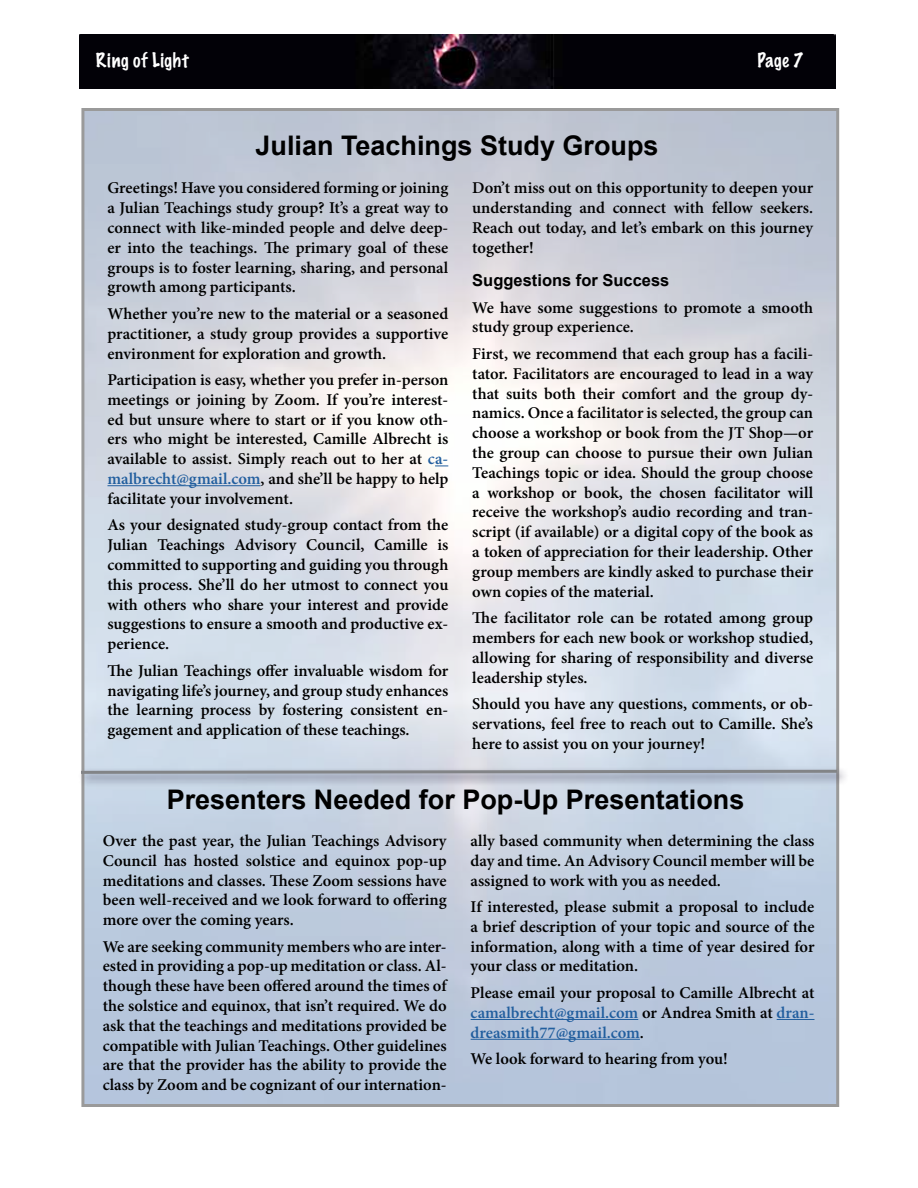
<style>
.page{position:relative;width:918px;height:1188px;background:#fff}
.page>*{position:absolute;margin:0;border:0;box-sizing:border-box;transform-origin:0 0}
.t1{font:700 27px "Arial";color:#000}
.t2{font:100 18px "Marker Felt";letter-spacing:.03em;color:#fff}
.t3{font:600 16.5px/19.8px "Minion Pro";color:#000;text-align:justify}
.t4{font:700 16.5px "Arial";color:#000}
.s1{color:#215e9e}
</style>
<div class="page">
<img style="left:80px;top:35px;width:756px;height:54px">
<hr style="left:471px;top:1019px;width:167px;height:1px;background:#215e9e">
<hr style="left:777px;top:1019px;width:37px;height:1px;background:#215e9e">
<hr style="left:471px;top:1039px;width:169px;height:1px;background:#215e9e">
<svg style="left:435px;top:466px;width:13px;height:1px"></svg>
<hr style="left:107px;top:485px;width:154px;height:1px;background:#215e9e">
<div style="left:78px;top:766px;width:772px;height:21px;background:#403b56;opacity:.75"></div>
<svg style="left:78px;top:768px;width:762px;height:7px"></svg>
<p class="t2" style="left:96px;top:46px;width:94px">Ring of Light</p>
<p class="t2" style="left:757px;top:46px;width:48px">Page 7</p>
<h1 class="t1" style="left:256px;top:127px;width:405px">Julian Teachings Study Groups</h1>
<p class="t3" style="left:107px;top:178px;width:342px">Greetings! Have you considered forming or joining a Julian Teachings study group? It’s a great way to connect with like-minded people and delve deep&shy;er into the teachings. The primary goal of these groups is to foster learning, sharing, and personal growth among participants.</p>
<p class="t3" style="left:107px;top:304px;width:342px">Whether you’re new to the material or a seasoned practitioner, a study group provides a supportive environment for exploration and growth.</p>
<p class="t3" style="left:107px;top:370px;width:342px">Participation is easy, whether you prefer in-person meetings or joining by Zoom. If you’re interest&shy;ed but unsure where to start or if you know oth&shy;ers who might be interested, Camille Albrecht is available to assist. Simply reach out to her at <span class="s1">ca&shy;malbrecht@gmail.com</span>, and she’ll be happy to help facilitate your involvement.</p>
<p class="t3" style="left:107px;top:515px;width:342px">As your designated study-group contact from the Julian Teachings Advisory Council, Camille is committed to supporting and guiding you through this process. She’ll do her utmost to connect you with others who share your interest and provide suggestions to ensure a smooth and productive ex&shy;perience.</p>
<p class="t3" style="left:107px;top:660px;width:342px">The Julian Teachings offer invaluable wisdom for navigating life’s journey, and group study enhances the learning process by fostering consistent en&shy;gagement and application of these teachings.</p>
<p class="t3" style="left:472px;top:178px;width:342px">Don’t miss out on this opportunity to deepen your understanding and connect with fellow seekers.<br>Reach out today, and let’s embark on this journey together!</p>
<p class="t4" style="left:472px;top:269px;width:199px">Suggestions for Success</p>
<p class="t3" style="left:472px;top:297px;width:342px">We have some suggestions to promote a smooth study group experience.</p>
<p class="t3" style="left:472px;top:344px;width:342px">First, we recommend that each group has a facili&shy;tator. Facilitators are encouraged to lead in a way that suits both their comfort and the group dy&shy;namics. Once a facilitator is selected, the group can choose a workshop or book from the JT Shop—or the group can choose to pursue their own Julian Teachings topic or idea. Should the group choose a workshop or book, the chosen facilitator will receive the workshop’s audio recording and tran&shy;script (if available) or a digital copy of the book as a token of appreciation for their leadership. Other group members are kindly asked to purchase their own copies of the material.</p>
<p class="t3" style="left:472px;top:608px;width:342px">The facilitator role can be rotated among group members for each new book or workshop studied, allowing for sharing of responsibility and diverse leadership styles.</p>
<p class="t3" style="left:472px;top:694px;width:342px">Should you have any questions, comments, or ob&shy;servations, feel free to reach out to Camille. She’s here to assist you on your journey!</p>
<h1 class="t1" style="left:167px;top:782px;width:579px">Presenters Needed for Pop-Up Presentations</h1>
<p class="t3" style="left:103px;top:831px;width:345px">Over the past year, the Julian Teachings Advisory Council has hosted solstice and equinox pop-up meditations and classes. These Zoom sessions have been well-received and we look forward to offering more over the coming years.</p>
<p class="t3" style="left:103px;top:936px;width:345px">We are seeking community members who are inter&shy;ested in providing a pop-up meditation or class. Al&shy;though these have been offered around the times of the solstice and equinox, that isn’t required. We do ask that the teachings and meditations provided be compatible with Julian Teachings. Other guidelines are that the provider has the ability to provide the class by Zoom and be cognizant of our internation-</p>
<p class="t3" style="left:471px;top:831px;width:345px">ally based community when determining the class day and time. An Advisory Council member will be assigned to work with you as needed.</p>
<p class="t3" style="left:471px;top:897px;width:345px">If interested, please submit a proposal to include a brief description of your topic and source of the information, along with a time of year desired for your class or meditation.</p>
<p class="t3" style="left:471px;top:983px;width:345px">Please email your proposal to Camille Albrecht at <span class="s1">camalbrecht@gmail.com</span> or Andrea Smith at <span class="s1">dran&shy;dreasmith77@gmail.com</span>.</p>
<p class="t3" style="left:471px;top:1049px;width:259px">We look forward to hearing from you!</p>
</div>
